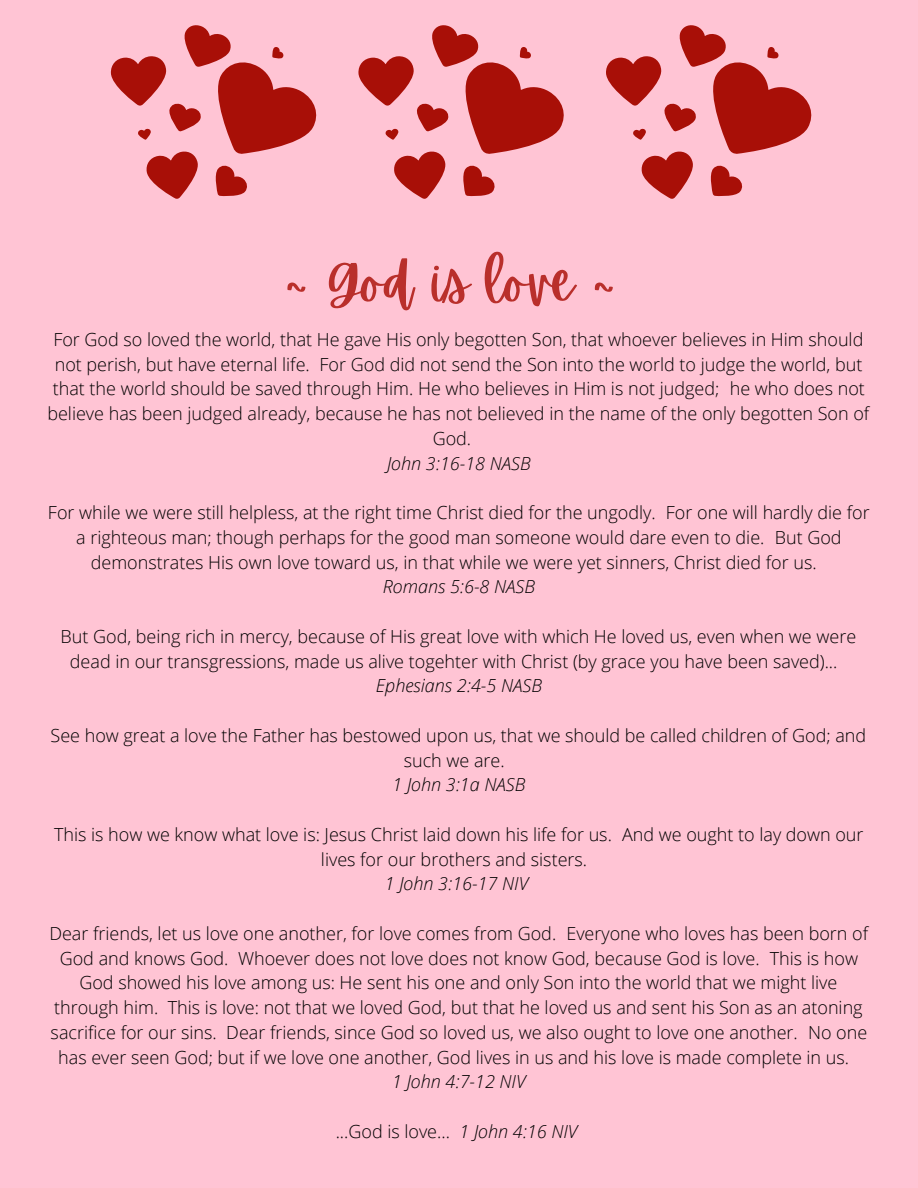
<style>
.page{position:relative;width:918px;height:1188px;background:#ffc4d4}
.page>*{position:absolute;margin:0;border:0;box-sizing:border-box;transform-origin:0 0}
.t1{font:56.55px "Apricots";color:#b92f2b}
.t2{font:300 18px/24.8px "Open Sans";color:#000;text-align:center}
.t3{font:italic 300 18px "Open Sans";color:#000}
.s1{font-style:italic}
</style>
<div class="page">
<svg style="left:606px;top:25px;width:206px;height:174px"></svg>
<svg style="left:358px;top:25px;width:206px;height:174px"></svg>
<svg style="left:110px;top:25px;width:207px;height:174px"></svg>
<p class="t1" style="left:285px;top:249px;width:333px">~ God is love ~</p>
<p class="t2" style="left:53px;top:326px;width:812px">For God so loved the world, that He gave His only begotten Son, that whoever believes in Him should</p>
<p class="t2" style="left:55px;top:351px;width:809px">not perish, but have eternal life. For God did not send the Son into the world to judge the world, but</p>
<p class="t2" style="left:53px;top:376px;width:814px">that the world should be saved through Him. He who believes in Him is not judged; he who does not</p>
<p class="t2" style="left:47px;top:401px;width:823px">believe has been judged already, because he has not believed in the name of the only begotten Son of</p>
<p class="t2" style="left:433px;top:425px;width:40px">God.</p>
<p class="t3" style="left:387px;top:450px;width:145px">John 3:16-18 NASB</p>
<p class="t2" style="left:48px;top:500px;width:823px">For while we were still helpless, at the right time Christ died for the ungodly. For one will hardly die for a righteous man; though perhaps for the good man someone would dare even to die. But God demonstrates His own love toward us, in that while we were yet sinners, Christ died for us.</p>
<p class="t3" style="left:383px;top:574px;width:154px">Romans 5:6-8 NASB</p>
<p class="t2" style="left:61px;top:623px;width:797px">But God, being rich in mercy, because of His great love with which He loved us, even when we were dead in our transgressions, made us alive togehter with Christ (by grace you have been saved)...</p>
<p class="t3" style="left:376px;top:673px;width:167px">Ephesians 2:4-5 NASB</p>
<p class="t2" style="left:51px;top:722px;width:817px">See how great a love the Father has bestowed upon us, that we should be called children of God; and such we are.</p>
<p class="t3" style="left:392px;top:772px;width:134px">1 John 3:1a NASB</p>
<p class="t2" style="left:54px;top:821px;width:811px">This is how we know what love is: Jesus Christ laid down his life for us. And we ought to lay down our lives for our brothers and sisters.</p>
<p class="t3" style="left:385px;top:871px;width:145px">1 John 3:16-17 NIV</p>
<p class="t2" style="left:49px;top:920px;width:820px">Dear friends, let us love one another, for love comes from God. Everyone who loves has been born of God and knows God. Whoever does not love does not know God, because God is love. This is how God showed his love among us: He sent his one and only Son into the world that we might live through him. This is love: not that we loved God, but that he loved us and sent his Son as an atoning sacrifice for our sins. Dear friends, since God so loved us, we also ought to love one another. No one has ever seen God; but if we love one another, God lives in us and his love is made complete in us.</p>
<p class="t3" style="left:392px;top:1069px;width:135px">1 John 4:7-12 NIV</p>
<p class="t2" style="left:336px;top:1118px;width:243px">...God is love... <span class="s1">1 John 4:16 NIV</span></p>
</div>
